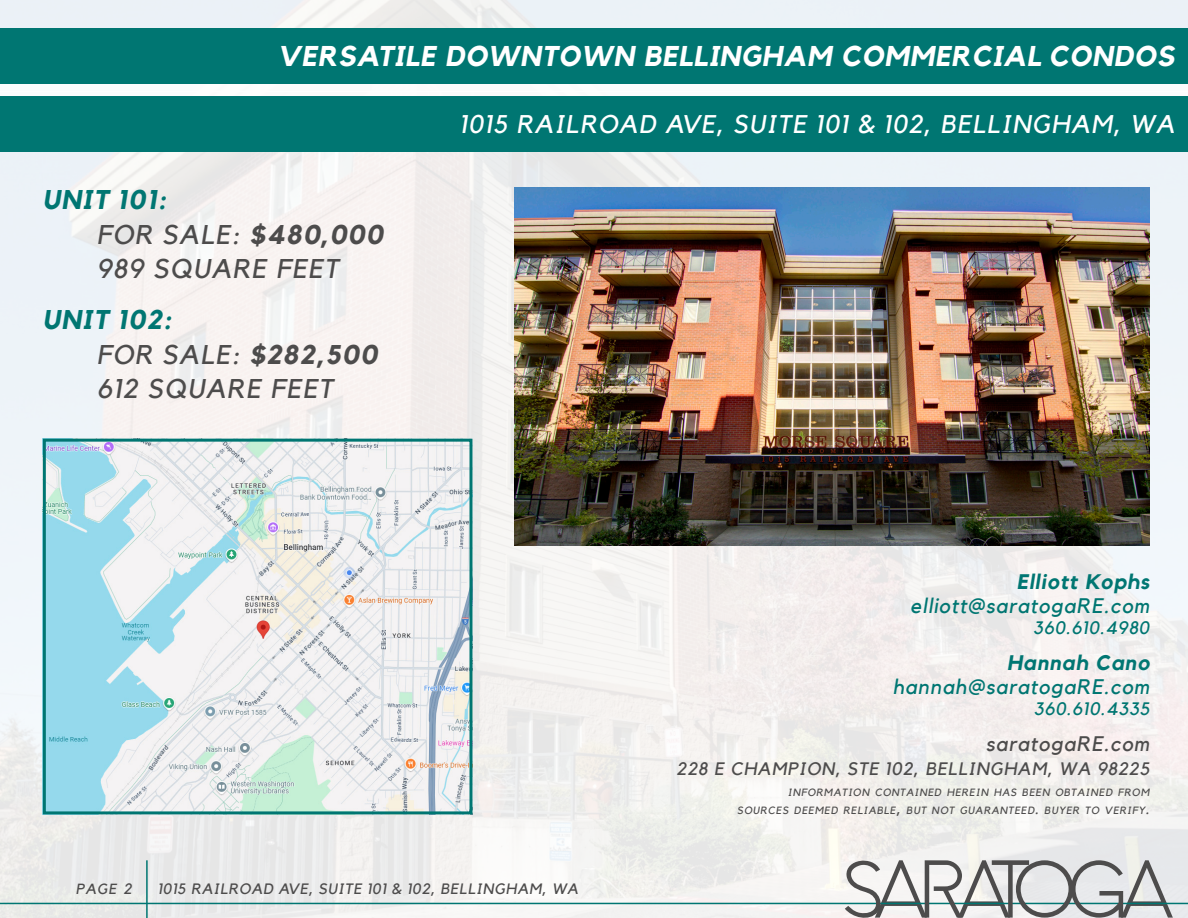
<style>
.page{position:relative;width:1188px;height:918px;background:#fff}
.page>*{position:absolute;margin:0;border:0;box-sizing:border-box;transform-origin:0 0}
.t1{font:italic 700 28.5px "Kollektif";letter-spacing:.03em;color:#fff}
.t2{font:italic 27px "Kollektif";letter-spacing:.05em;color:#4d4c4c}
.t3{font:italic 700 27px "Kollektif";letter-spacing:.05em;color:#007672}
.t4{font:italic 25.5px "Kollektif";letter-spacing:.05em;color:#fff}
.t5{font:italic 21px "Kollektif";letter-spacing:.05em;color:#007672}
.t6{font:italic 700 21px "Kollektif";letter-spacing:.05em;color:#007672}
.t7{font:italic 21px "Kollektif";letter-spacing:.05em;color:#4d4c4c}
.t8{font:italic 18px "Kollektif";letter-spacing:.05em;color:#4d4c4c}
.t9{font:italic 18px "Kollektif";letter-spacing:.05em;color:#007672}
.t10{font:italic 15px "Kollektif";letter-spacing:.05em;color:#4d4c4c}
.t11{font:italic 14.7px "Kollektif";color:#4d4c4c}
.t12{font:italic 10.5px/18px "Kollektif";letter-spacing:.07em;color:#4d4c4c;text-align:right}
.s1{font-weight:700}
.s2{font-size:15px}
</style>
<div class="page">
<img style="left:0;top:0;width:1188px;height:918px">
<hr style="left:0;top:903px;width:1188px;height:1px;background:#007672">
<svg style="left:845px;top:855px;width:328px;height:63px"></svg>
<hr style="left:146px;top:860px;width:2px;height:58px;background:#007672">
<div style="left:0;top:79px;width:1188px;height:12px;background:#fff"></div>
<div style="left:0;top:91px;width:1188px;height:6px;background:#fff"></div>
<div style="left:0;top:28px;width:1188px;height:56px;background:#007672"></div>
<div style="left:0;top:97px;width:1188px;height:55px;background:#007672"></div>
<img style="left:515px;top:188px;width:634px;height:357px">
<img style="left:47px;top:443px;width:421px;height:367px">
<div style="left:43px;top:439px;width:429px;height:375px;border:3px solid #007672"></div>
<p class="t1" style="left:278px;top:39px;width:898px">VERSATILE DOWNTOWN BELLINGHAM COMMERCIAL CONDOS</p>
<p class="t3" style="left:43px;top:184px;width:125px">UNIT 101:</p>
<p class="t2" style="left:97px;top:219px;width:288px">FOR SALE: <span class="s1">$480,000</span></p>
<p class="t2" style="left:97px;top:253px;width:243px">989 SQUARE FEET</p>
<p class="t3" style="left:43px;top:304px;width:130px">UNIT 102:</p>
<p class="t2" style="left:97px;top:339px;width:282px">FOR SALE: <span class="s1">$282,500</span></p>
<p class="t2" style="left:97px;top:373px;width:238px">612 SQUARE FEET</p>
<p class="t4" style="left:460px;top:109px;width:716px">1015 RAILROAD AVE, SUITE 101 &amp; 102, BELLINGHAM, WA</p>
<p class="t6" style="left:1017px;top:569px;width:134px">Elliott Kophs</p>
<p class="t5" style="left:910px;top:594px;width:241px">elliott@saratogaRE.com</p>
<p class="t9" style="left:1033px;top:617px;width:118px">360.610.4980</p>
<p class="t6" style="left:1007px;top:650px;width:144px">Hannah Cano</p>
<p class="t5" style="left:893px;top:675px;width:258px">hannah@saratogaRE.com</p>
<p class="t9" style="left:1034px;top:698px;width:117px">360.610.4335</p>
<p class="t7" style="left:986px;top:731px;width:165px">saratogaRE.com</p>
<p class="t8" style="left:677px;top:759px;width:474px">228 E CHAMPION, STE 102, BELLINGHAM, WA 98225</p>
<p class="t12" style="left:737px;top:784px;width:414px">INFORMATION CONTAINED HEREIN HAS BEEN OBTAINED FROM<br>SOURCES DEEMED RELIABLE<span class="s2">,</span> BUT NOT GUARANTEED<span class="s2">.</span> BUYER TO VERIFY<span class="s2">.</span></p>
<h3 class="t11" style="left:76px;top:880px;width:57px">PAGE <span class="s2">2</span></h3>
<h3 class="t10" style="left:158px;top:880px;width:422px">1015 RAILROAD AVE, SUITE 101 &amp; 102, BELLINGHAM, WA</h3>
</div>
